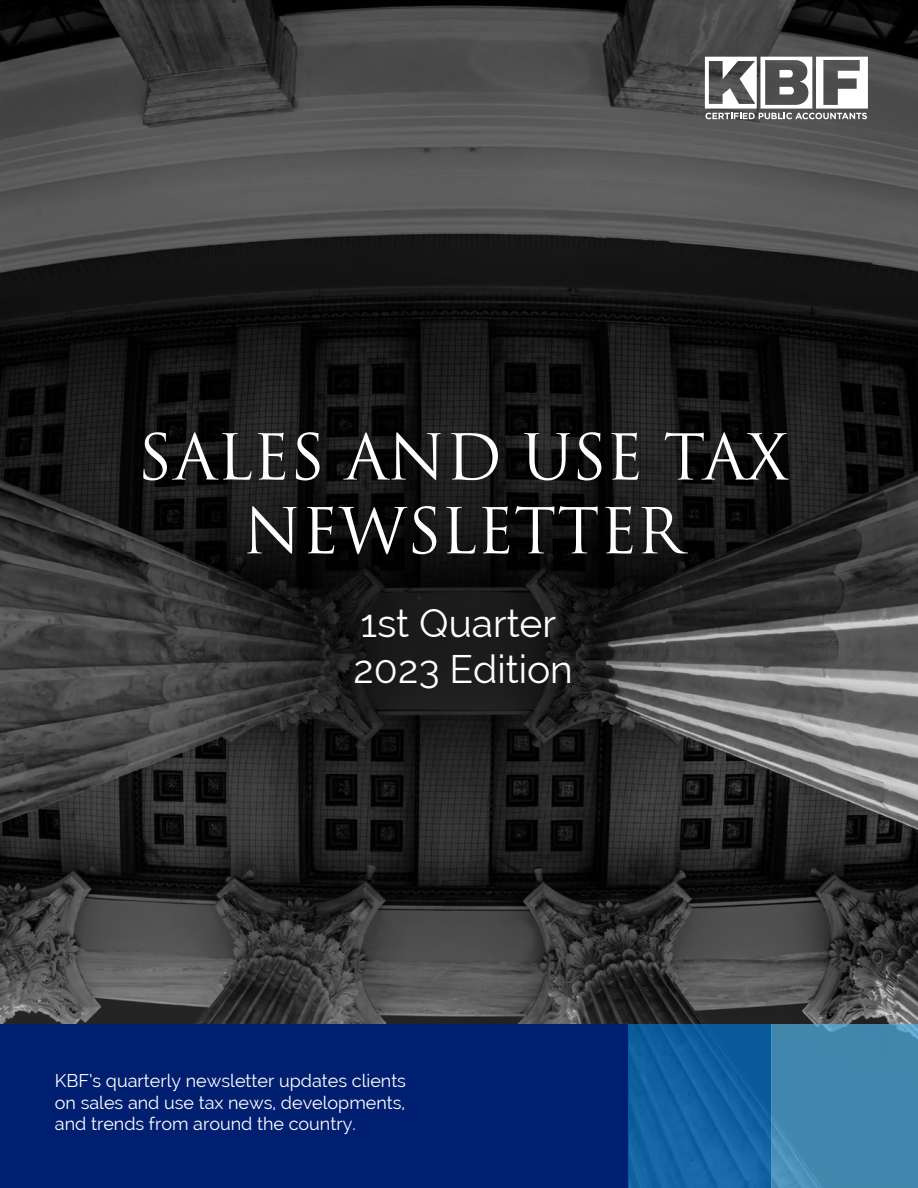
<style>
.page{position:relative;width:918px;height:1188px;background:#fff}
.page>*{position:absolute;margin:0;border:0;box-sizing:border-box;transform-origin:0 0}
.t1{font:61.5px/73.8px "Trajan Pro 3";color:#fff;text-align:center}
.t2{font:39px/46.8px "Raleway";color:#fff}
.t3{font:18px/21.6px "Raleway";color:#fff;text-align:justify}
</style>
<div class="page">
<img style="left:0;top:0;width:918px;height:1024px">
<div style="left:0;top:1024px;width:628px;height:164px;background:#001f71"></div>
<div style="left:628px;top:1024px;width:143px;height:164px;background:#1262a1"></div>
<div style="left:771px;top:1024px;width:147px;height:164px;background:#4186ac"></div>
<svg style="left:705px;top:57px;width:163px;height:62px"></svg>
<h1 class="t1" style="left:137px;top:423px;width:652px">SALES AND USE TAX<br>NEWSLETTER</h1>
<h2 class="t2" style="left:353px;top:599px;width:221px">1st Quarter<br>2023 Edition</h2>
<p class="t3" style="left:55px;top:1070px;width:353px">KBF’s quarterly newsletter updates clients on sales and use tax news, developments, and trends from around the country.</p>
</div>
